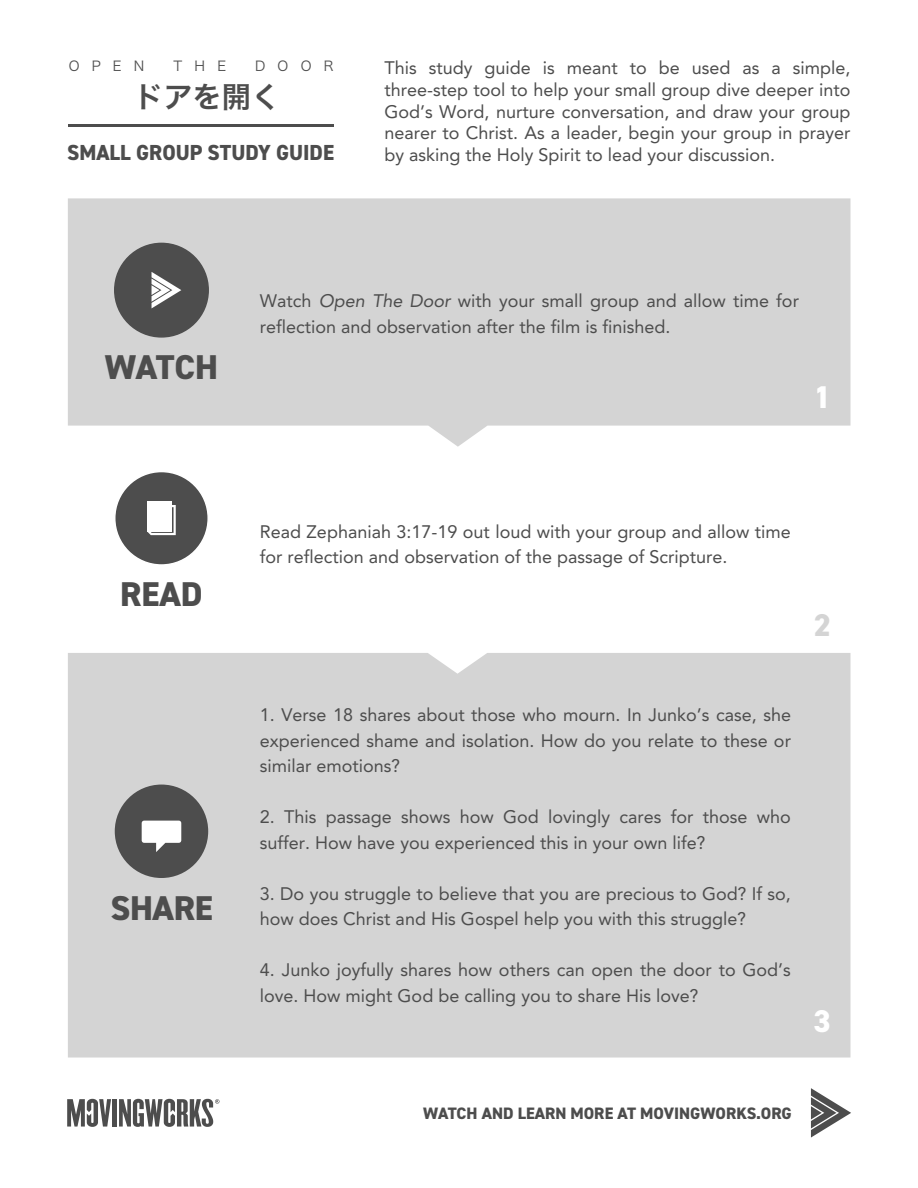
<style>
.page{position:relative;width:918px;height:1188px;background:#fff}
.page>*{position:absolute;margin:0;border:0;box-sizing:border-box;transform-origin:0 0}
.t1{font:800 34.5px "DIN2014";letter-spacing:-.01em;color:#4d4d4d}
.t2{font:800 31.5px "DIN2014";color:#fff}
.t3{font:800 31.5px "DIN2014";color:#d4d4d4}
.t4{font:29.25px "Hiragino Sans GB W6";color:#4d4d4d}
.t5{font:800 21.9px "DIN2014";color:#4d4d4d}
.t6{font:18px/25.5px "Avenir";color:#4d4d4d}
.t7{font:800 16.65px "DIN2014";color:#4d4d4d}
.t8{font:13.65px "Hira Kaku Pro W3";letter-spacing:.9em;color:#4d4d4d}
.s1{font-style:italic}
</style>
<div class="page">
<div style="left:68px;top:653px;width:782px;height:405px;background:#d4d4d4"></div>
<svg style="left:68px;top:198px;width:782px;height:249px;background:#d7d7d7"></svg>
<div style="left:112px;top:1099px;width:5px;height:28px;background:#4d4d4d"></div>
<svg style="left:67px;top:1099px;width:44px;height:28px"></svg>
<svg style="left:119px;top:1099px;width:100px;height:28px"></svg>
<div style="left:115px;top:472px;width:93px;height:93px;background:#4d4d4d;border-radius:50%"></div>
<div style="left:114px;top:471px;width:95px;height:95px;border:2px solid #fff;border-radius:50%"></div>
<svg style="left:148px;top:505px;width:28px;height:30px"></svg>
<div style="left:147px;top:501px;width:25px;height:31px;background:#fff"></div>
<div style="left:115px;top:785px;width:93px;height:93px;background:#4d4d4d;border-radius:50%"></div>
<svg style="left:142px;top:821px;width:39px;height:31px"></svg>
<div style="left:115px;top:243px;width:93px;height:94px;background:#4d4d4d;border-radius:50%"></div>
<div style="left:114px;top:243px;width:95px;height:95px;border:2px solid #4d4d4d;border-radius:50%"></div>
<svg style="left:152px;top:272px;width:29px;height:36px"></svg>
<svg style="left:811px;top:1088px;width:40px;height:50px"></svg>
<hr style="left:68px;top:124px;width:266px;height:3px;background:#4d4d4d">
<p class="t8" style="left:69px;top:54px;width:77px">OPEN</p>
<p class="t8" style="left:173px;top:54px;width:54px">THE</p>
<p class="t8" style="left:255px;top:54px;width:80px">DOOR</p>
<h3 class="t4" style="left:134px;top:78px;width:148px">ドアを開く</h3>
<p class="t5" style="left:67px;top:138px;width:268px">SMALL GROUP STUDY GUIDE</p>
<p class="t6" style="left:384px;top:57px;width:468px;line-height:21.6px;text-align:justify">This study guide is meant to be used as a simple, three-step tool to help your small group dive deeper into God’s Word, nurture conversation, and draw your group nearer to Christ. As a leader, begin your group in prayer by asking the Holy Spirit to lead your discussion.</p>
<h1 class="t1" style="left:105px;top:344px;width:115px">WATCH</h1>
<p class="t6" style="left:260px;top:288px;width:541px">Watch <span class="s1">Open The Door</span> with your small group and allow time for reflection and observation after the film is finished.</p>
<h2 class="t2" style="left:813px;top:376px;width:19px">1</h2>
<h1 class="t1" style="left:120px;top:571px;width:84px">READ</h1>
<h1 class="t1" style="left:110px;top:885px;width:104px">SHARE</h1>
<p class="t6" style="left:260px;top:519px;width:533px">Read Zephaniah 3:17-19 out loud with your group and allow time for reflection and observation of the passage of Scripture.</p>
<h2 class="t3" style="left:813px;top:604px;width:19px">2</h2>
<p class="t6" style="left:260px;top:702px;width:533px;text-align:justify">1. Verse 18 shares about those who mourn. In Junko’s case, she experienced shame and isolation. How do you relate to these or similar emotions?</p>
<p class="t6" style="left:260px;top:804px;width:533px">2. This passage shows how God lovingly cares for those who suffer. How have you experienced this in your own life?</p>
<p class="t6" style="left:260px;top:881px;width:533px">3. Do you struggle to believe that you are precious to God? If so, how does Christ and His Gospel help you with this struggle?</p>
<p class="t6" style="left:260px;top:957px;width:533px">4. Junko joyfully shares how others can open the door to God’s love. How might God be calling you to share His love?</p>
<h2 class="t2" style="left:813px;top:1000px;width:19px">3</h2>
<p class="t7" style="left:423px;top:1102px;width:370px">WATCH AND LEARN MORE AT MOVINGWORKS.ORG</p>
</div>
